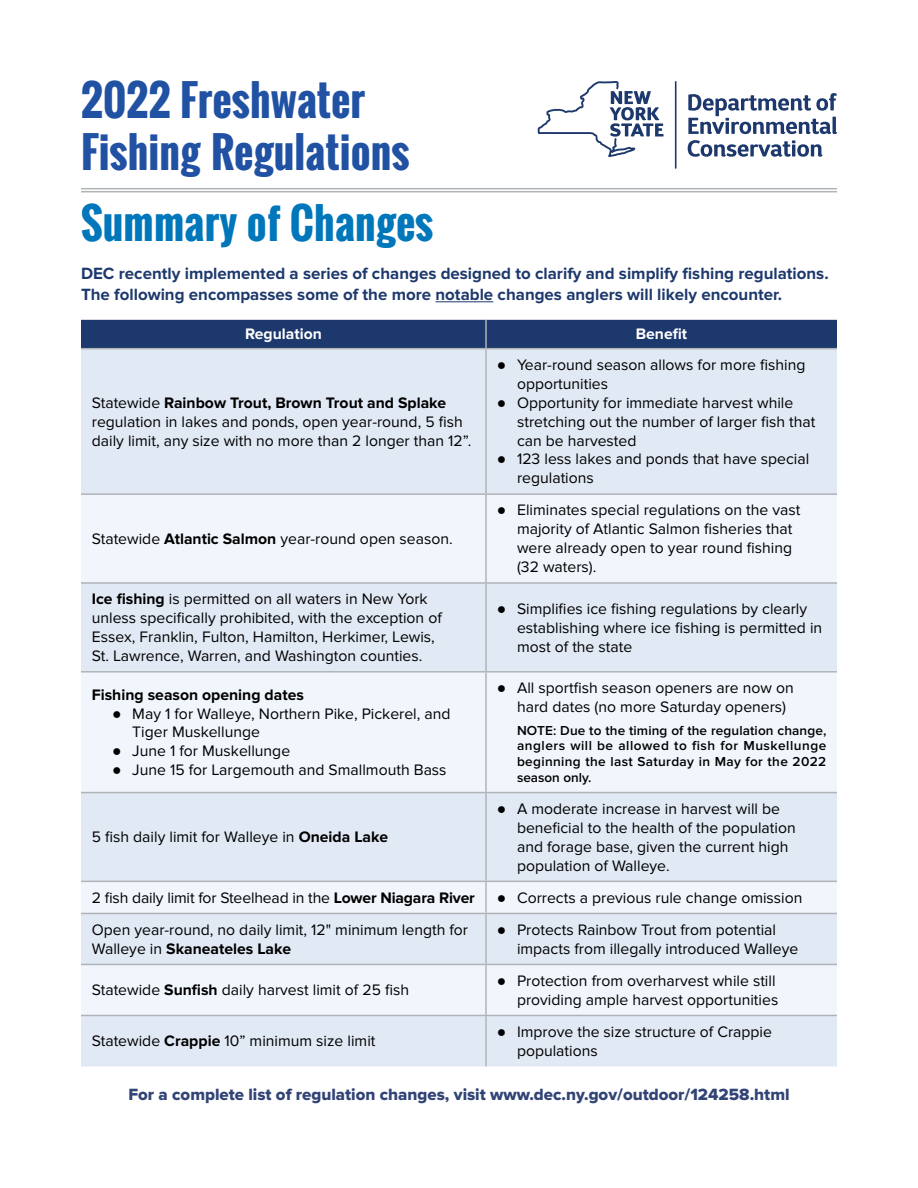
<style>
.page{position:relative;width:918px;height:1188px;background:#fff}
.page>*{position:absolute;margin:0;border:0;box-sizing:border-box;transform-origin:0 0}
.t1{font:700 42px/52.5px "Oswald";letter-spacing:.005em;color:#2051a3}
.t2{font:700 42px "Oswald";letter-spacing:.005em;color:#0076bb}
.t3{font:700 16.8px/20.2px "Proxima Nova";color:#1d386d}
.t4{font:16.8px "Proxima Nova Extrabld";color:#324476}
.t5{font:15.75px/18.9px "Proxima Nova";color:#000}
.t6{font:700 15.75px "Proxima Nova";color:#000}
.t7{font:700 15.75px "Proxima Nova";color:#fff}
.t8{font:600 13.5px/15.8px "Proxima Nova";letter-spacing:.025em;color:#000;text-align:justify}
.s1{font-weight:700}
.s2{font-family:"Arial"}
</style>
<div class="page">
<hr style="left:81px;top:188px;width:756px;height:1px;background:#b1b4b6">
<hr style="left:81px;top:191px;width:756px;height:1px;background:#b1b4b6">
<hr style="left:436px;top:301px;width:57px;height:1px;background:#1d386d">
<div style="left:81px;top:320px;width:756px;height:28px;background:#1d386d"></div>
<div style="left:81px;top:349px;width:756px;height:717px;background:#e1e9f5"></div>
<svg style="left:81px;top:495px;width:756px;height:520px;fill:#f1f6fc"></svg>
<hr style="left:81px;top:493px;width:405px;height:2px;background:#b1b4b6">
<hr style="left:486px;top:493px;width:351px;height:2px;background:#b1b4b6">
<hr style="left:81px;top:582px;width:405px;height:2px;background:#b1b4b6">
<hr style="left:486px;top:582px;width:351px;height:2px;background:#b1b4b6">
<hr style="left:81px;top:671px;width:405px;height:2px;background:#b1b4b6">
<hr style="left:486px;top:671px;width:351px;height:2px;background:#b1b4b6">
<hr style="left:81px;top:792px;width:405px;height:1px;background:#b1b4b6">
<hr style="left:486px;top:792px;width:351px;height:1px;background:#b1b4b6">
<hr style="left:81px;top:881px;width:405px;height:1px;background:#b1b4b6">
<hr style="left:486px;top:881px;width:351px;height:1px;background:#b1b4b6">
<hr style="left:81px;top:913px;width:405px;height:1px;background:#b1b4b6">
<hr style="left:486px;top:913px;width:351px;height:1px;background:#b1b4b6">
<hr style="left:81px;top:964px;width:405px;height:1px;background:#b1b4b6">
<hr style="left:486px;top:964px;width:351px;height:1px;background:#b1b4b6">
<hr style="left:81px;top:1015px;width:405px;height:1px;background:#b1b4b6">
<hr style="left:486px;top:1015px;width:351px;height:1px;background:#b1b4b6">
<hr style="left:81px;top:348px;width:405px;height:1px;background:#b1b4b6">
<hr style="left:485px;top:349px;width:2px;height:144px;background:#b1b4b6">
<hr style="left:485px;top:495px;width:2px;height:87px;background:#b1b4b6">
<hr style="left:485px;top:584px;width:2px;height:87px;background:#b1b4b6">
<hr style="left:485px;top:673px;width:2px;height:119px;background:#b1b4b6">
<hr style="left:485px;top:793px;width:2px;height:88px;background:#b1b4b6">
<hr style="left:485px;top:882px;width:2px;height:31px;background:#b1b4b6">
<hr style="left:485px;top:914px;width:2px;height:50px;background:#b1b4b6">
<hr style="left:485px;top:965px;width:2px;height:50px;background:#b1b4b6">
<hr style="left:485px;top:1016px;width:2px;height:50px;background:#b1b4b6">
<hr style="left:486px;top:348px;width:351px;height:1px;background:#b1b4b6">
<hr style="left:485px;top:320px;width:2px;height:28px;background:#b1b4b6">
<svg style="left:688px;top:93px;width:149px;height:41px"></svg>
<svg style="left:688px;top:140px;width:135px;height:17px"></svg>
<hr style="left:675px;top:81px;width:2px;height:88px;background:#1d386d">
<svg style="left:538px;top:81px;width:126px;height:76px"></svg>
<h1 class="t1" style="left:81px;top:74px;width:330px">2022 Freshwater<br>Fishing Regulations</h1>
<h1 class="t2" style="left:81px;top:192px;width:354px">Summary of Changes</h1>
<p class="t3" style="left:81px;top:264px;width:749px">DEC recently implemented a series of changes designed to clarify and simplify fishing regulations.<br>The following encompasses some of the more notable changes anglers will likely encounter.</p>
<p class="t7" style="left:245px;top:325px;width:78px">Regulation</p>
<p class="t7" style="left:636px;top:325px;width:53px">Benefit</p>
<p class="t5" style="left:92px;top:393px;width:381px">Statewide <span class="s1">Rainbow Trout, Brown Trout and Splake </span>regulation in lakes and ponds, open year-round, 5 fish daily limit, any size with no more than 2 longer than 12”.</p>
<p class="t5" style="left:92px;top:529px;width:362px">Statewide <span class="s1">Atlantic Salmon</span> year-round open season.</p>
<p class="t5" style="left:517px;top:356px;width:290px;text-indent:-20px"><span class="s2">●</span> Year-round season allows for more fishing opportunities</p>
<p class="t5" style="left:517px;top:393px;width:300px;text-indent:-20px"><span class="s2">●</span> Opportunity for immediate harvest while stretching out the number of larger fish that can be harvested</p>
<p class="t5" style="left:517px;top:450px;width:294px;text-indent:-20px"><span class="s2">●</span> 123 less lakes and ponds that have special regulations</p>
<p class="t5" style="left:517px;top:501px;width:285px;text-indent:-20px"><span class="s2">●</span> Eliminates special regulations on the vast majority of Atlantic Salmon fisheries that were already open to year round fishing (32 waters).</p>
<p class="t5" style="left:92px;top:590px;width:352px"><span class="s1">Ice fishing</span> is permitted on all waters in New York unless specifically prohibited, with the exception of Essex, Franklin, Fulton, Hamilton, Herkimer, Lewis, St. Lawrence, Warren, and Washington counties.</p>
<p class="t5" style="left:517px;top:599px;width:307px;text-indent:-20px"><span class="s2">●</span> Simplifies ice fishing regulations by clearly establishing where ice fishing is permitted in most of the state</p>
<p class="t6" style="left:92px;top:685px;width:214px">Fishing season opening dates</p>
<p class="t5" style="left:132px;top:704px;width:320px;text-indent:-20px"><span class="s2">●</span> May 1 for Walleye, Northern Pike, Pickerel, and<br>Tiger Muskellunge</p>
<p class="t5" style="left:112px;top:742px;width:180px"><span class="s2">●</span> June 1 for Muskellunge</p>
<p class="t5" style="left:112px;top:761px;width:336px"><span class="s2">●</span> June 15 for Largemouth and Smallmouth Bass</p>
<p class="t5" style="left:517px;top:679px;width:278px;text-indent:-20px"><span class="s2">●</span> All sportfish season openers are now on hard dates (no more Saturday openers)</p>
<p class="t8" style="left:517px;top:722px;width:311px">NOTE: Due to the timing of the regulation change, anglers will be allowed to fish for Muskellunge beginning the last Saturday in May for the 2022 season only.</p>
<p class="t5" style="left:92px;top:828px;width:298px">5 fish daily limit for Walleye in <span class="s1">Oneida Lake</span></p>
<p class="t5" style="left:517px;top:799px;width:280px;text-indent:-20px"><span class="s2">●</span> A moderate increase in harvest will be beneficial to the health of the population and forage base, given the current high population of Walleye.</p>
<p class="t5" style="left:92px;top:888px;width:385px">2 fish daily limit for Steelhead in the <span class="s1">Lower Niagara River</span></p>
<p class="t5" style="left:497px;top:888px;width:307px"><span class="s2">●</span> Corrects a previous rule change omission</p>
<p class="t5" style="left:92px;top:920px;width:378px">Open year-round, no daily limit, 12" minimum length for<br>Walleye in <span class="s1">Skaneateles Lake</span></p>
<p class="t5" style="left:517px;top:920px;width:283px;text-indent:-20px"><span class="s2">●</span> Protects Rainbow Trout from potential impacts from illegally introduced Walleye</p>
<p class="t5" style="left:92px;top:981px;width:319px">Statewide <span class="s1">Sunfish</span> daily harvest limit of 25 fish</p>
<p class="t5" style="left:497px;top:971px;width:283px;text-align:right"><span class="s2">●</span> Protection from overharvest while still providing ample harvest opportunities</p>
<p class="t5" style="left:92px;top:1032px;width:285px">Statewide <span class="s1">Crappie</span> 10” minimum size limit</p>
<p class="t5" style="left:517px;top:1022px;width:257px;text-indent:-20px"><span class="s2">●</span> Improve the size structure of Crappie populations</p>
<p class="t4" style="left:128px;top:1085px;width:663px">For a complete list of regulation changes, visit www.dec.ny.gov/outdoor/124258.html</p>
</div>
